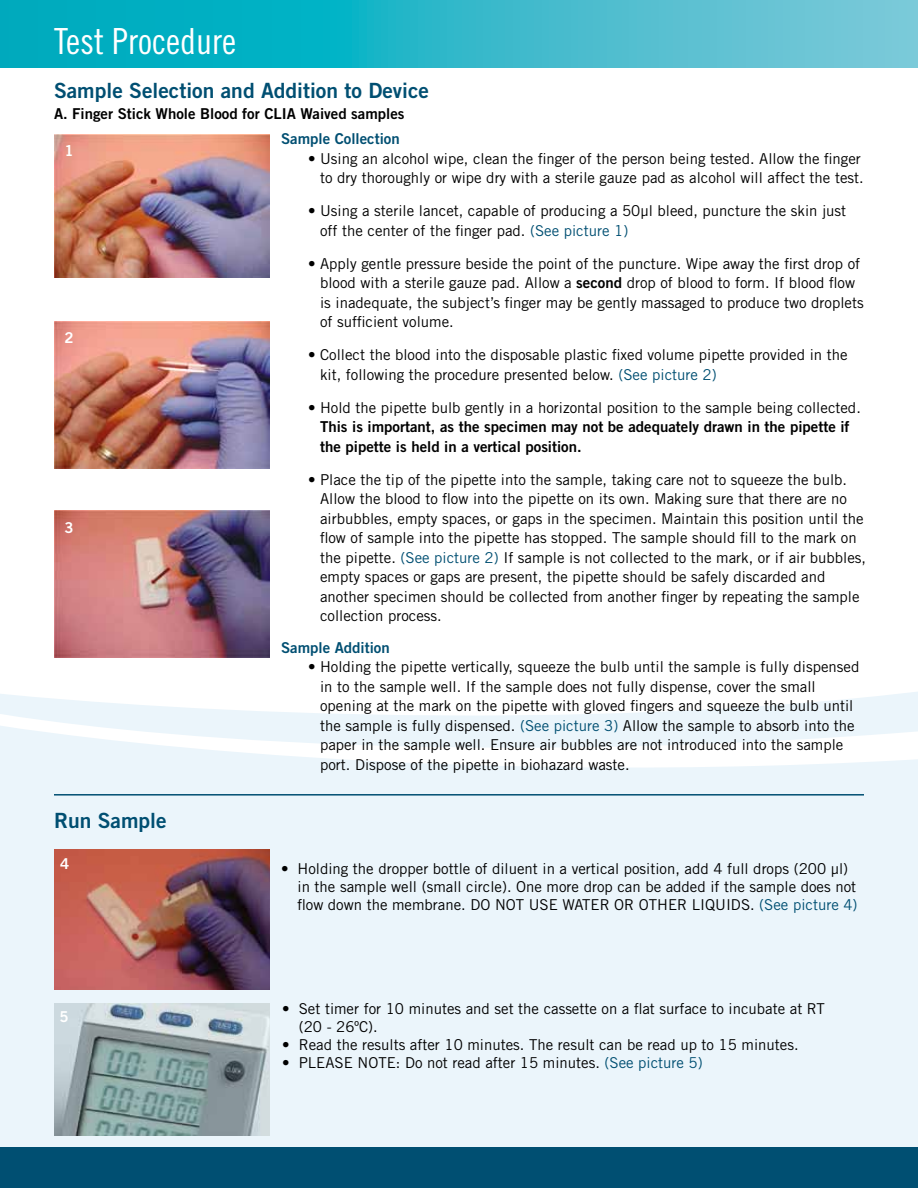
<style>
.page{position:relative;width:918px;height:1188px;background:#fff}
.page>*{position:absolute;margin:0;border:0;box-sizing:border-box;transform-origin:0 0}
.t1{font:36px "Trade Gothic Cond Eighteen";color:#fff}
.t2{font:21px "Trade Gothic Bold Two";color:#004f72}
.t3{font:15px/19.5px "Trade Gothic";color:#000}
.t4{font:15px/19.5px "Trade Gothic Bold Two";color:#000}
.t5{font:15px "Trade Gothic Bold Two";color:#004f72}
.t6{font:15px "Trade Gothic Bold Two";color:#fff}
.s1{color:#004f72}
.s2{font-family:"Trade Gothic Bold Two"}
</style>
<div class="page">
<svg style="left:0;top:657px;width:918px;height:491px;fill:#ebf5fb"></svg>
<div style="left:0;top:1148px;width:918px;height:40px;background:#004f72"></div>
<svg style="left:0;top:0;width:918px;height:68px;background:#30b8ca"></svg>
<hr style="left:54px;top:794px;width:810px;height:2px;background:#004f72">
<img style="left:54px;top:134px;width:216px;height:143px">
<img style="left:54px;top:322px;width:216px;height:146px">
<img style="left:54px;top:510px;width:216px;height:147px">
<img style="left:54px;top:849px;width:216px;height:141px">
<img style="left:54px;top:1004px;width:216px;height:131px">
<h1 class="t1" style="left:54px;top:20px;width:184px">Test Procedure</h1>
<h2 class="t2" style="left:54px;top:77px;width:377px">Sample Selection and Addition to Device</h2>
<p class="t4" style="left:54px;top:104px;width:352px">A. Finger Stick Whole Blood for CLIA Waived samples</p>
<p class="t5" style="left:281px;top:129px;width:120px">Sample Collection</p>
<p class="t3" style="left:308px;top:148px;width:557px;text-align:right">• Using an alcohol wipe, clean the finger of the person being tested. Allow the finger to dry thoroughly or wipe dry with a sterile gauze pad as alcohol will affect the test.</p>
<p class="t3" style="left:320px;top:201px;width:528px;text-indent:-12px">• Using a sterile lancet, capable of producing a 50μl bleed, puncture the skin just off the center of the finger pad. <span class="s1">(See picture 1)</span></p>
<p class="t3" style="left:320px;top:253px;width:545px;text-indent:-12px">• Apply gentle pressure beside the point of the puncture. Wipe away the first drop of blood with a sterile gauze pad. Allow a <span class="s2">second</span> drop of blood to form. If blood flow is inadequate, the subject’s finger may be gently massaged to produce two droplets of sufficient volume.</p>
<p class="t3" style="left:320px;top:345px;width:529px;text-indent:-12px">• Collect the blood into the disposable plastic fixed volume pipette provided in the kit, following the procedure presented below. <span class="s1">(See picture 2)</span></p>
<p class="t3" style="left:308px;top:397px;width:554px">• Hold the pipette bulb gently in a horizontal position to the sample being collected.</p>
<p class="t4" style="left:320px;top:417px;width:531px">This is important, as the specimen may not be adequately drawn in the pipette if the pipette is held in a vertical position.</p>
<p class="t3" style="left:320px;top:469px;width:548px;text-indent:-12px">• Place the tip of the pipette into the sample, taking care not to squeeze the bulb.<br>Allow the blood to flow into the pipette on its own. Making sure that there are no airbubbles, empty spaces, or gaps in the specimen. Maintain this position until the flow of sample into the pipette has stopped. The sample should fill to the mark on the pipette. <span class="s1">(See picture 2)</span> If sample is not collected to the mark, or if air bubbles, empty spaces or gaps are present, the pipette should be safely discarded and another specimen should be collected from another finger by repeating the sample collection process.</p>
<p class="t5" style="left:281px;top:638px;width:110px">Sample Addition</p>
<p class="t3" style="left:320px;top:657px;width:541px;text-indent:-12px">• Holding the pipette vertically, squeeze the bulb until the sample is fully dispensed in to the sample well. If the sample does not fully dispense, cover the small opening at the mark on the pipette with gloved fingers and squeeze the bulb until the sample is fully dispensed. <span class="s1">(See picture 3)</span> Allow the sample to absorb into the paper in the sample well. Ensure air bubbles are not introduced into the sample port. Dispose of the pipette in biohazard waste.</p>
<p class="t6" style="left:65px;top:141px;width:11px">1</p>
<p class="t6" style="left:65px;top:329px;width:11px">2</p>
<p class="t6" style="left:65px;top:519px;width:11px">3</p>
<h2 class="t2" style="left:54px;top:808px;width:114px">Run Sample</h2>
<p class="t6" style="left:60px;top:854px;width:11px">4</p>
<p class="t6" style="left:60px;top:1008px;width:11px">5</p>
<p class="t3" style="left:298px;top:859px;width:562px;line-height:18px;text-indent:-16px">• Holding the dropper bottle of diluent in a vertical position, add 4 full drops (200 µ l) in the sample well (small circle). One more drop can be added if the sample does not flow down the membrane. DO NOT USE WATER OR OTHER LIQUIDS. <span class="s1">(See picture 4)</span></p>
<p class="t3" style="left:299px;top:1000px;width:527px;line-height:18px;text-indent:-16px">• Set timer for 10 minutes and set the cassette on a flat surface to incubate at RT (20 - 26ºC).</p>
<p class="t3" style="left:282px;top:1035px;width:518px">• Read the results after 10 minutes. The result can be read up to 15 minutes.</p>
<p class="t3" style="left:282px;top:1053px;width:422px">• PLEASE NOTE: Do not read after 15 minutes. <span class="s1">(See picture 5)</span></p>
</div>
